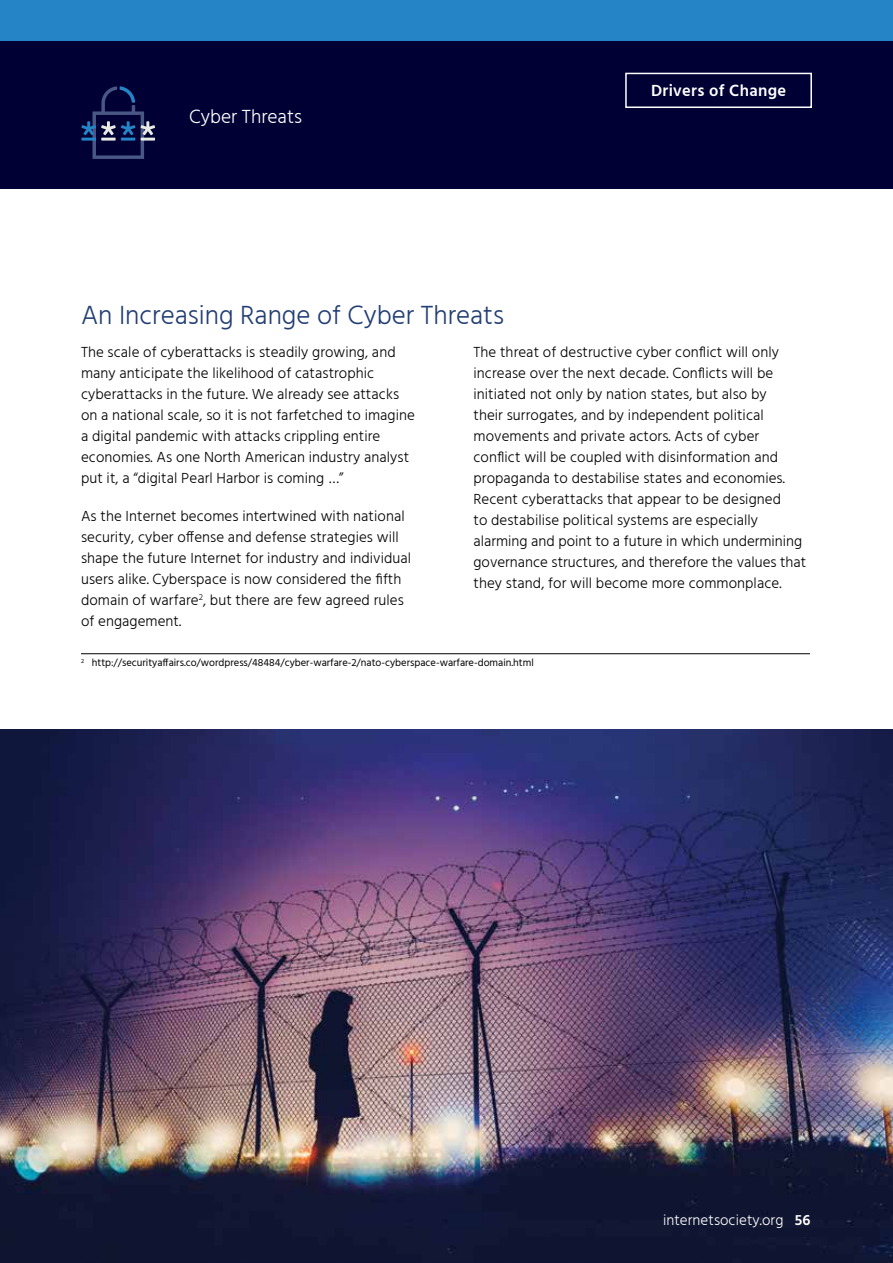
<style>
.page{position:relative;width:893px;height:1263px;background:#fff}
.page>*{position:absolute;margin:0;border:0;box-sizing:border-box;transform-origin:0 0}
.t1{font:300 27px "Hind";color:#233e74}
.t2{font:300 19.5px "Hind";color:#fff}
.t3{font:600 16.5px "Hind";letter-spacing:.02em;color:#fff}
.t4{font:300 15px/21px "Hind";letter-spacing:.005em;color:#000}
.t5{font:300 15px "Hind";letter-spacing:.005em;color:#fff}
.t6{font:10.5px "Hind";color:#000}
.s1{font-weight:600}
</style>
<div class="page">
<div style="left:0;top:40px;width:893px;height:149px;background:#000035"></div>
<div style="left:0;top:0;width:893px;height:40px;background:#2484c6"></div>
<div style="left:625px;top:73px;width:187px;height:35px;border:2px solid #fff"></div>
<svg style="left:81px;top:86px;width:74px;height:73px"></svg>
<img style="left:0;top:729px;width:893px;height:534px">
<hr style="left:81px;top:653px;width:729px;height:1px;background:#000">
<h2 class="t2" style="left:189px;top:103px;width:115px">Cyber Threats</h2>
<h1 class="t1" style="left:81px;top:297px;width:425px">An Increasing Range of Cyber Threats</h1>
<p class="t3" style="left:651px;top:79px;width:137px">Drivers of Change</p>
<p class="t4" style="left:81px;top:343px;width:335px">The scale of cyberattacks is steadily growing, and many anticipate the likelihood of catastrophic cyberattacks in the future. We already see attacks on a national scale, so it is not farfetched to imagine a digital pandemic with attacks crippling entire economies. As one North American industry analyst put it, a “digital Pearl Harbor is coming …”</p>
<p class="t4" style="left:81px;top:506px;width:332px">As the Internet becomes intertwined with national security, cyber offense and defense strategies will shape the future Internet for industry and individual users alike. Cyberspace is now considered the fifth domain of warfare<sup>2</sup>, but there are few agreed rules of engagement.</p>
<p class="t4" style="left:473px;top:343px;width:334px">The threat of destructive cyber conflict will only increase over the next decade. Conflicts will be initiated not only by nation states, but also by<br>their surrogates, and by independent political movements and private actors. Acts of cyber conflict will be coupled with disinformation and propaganda to destabilise states and economies.<br>Recent cyberattacks that appear to be designed<br>to destabilise political systems are especially alarming and point to a future in which undermining governance structures, and therefore the values that they stand, for will become more commonplace.</p>
<p class="t6" style="left:81px;top:656px;width:454px"><sup>2</sup> http://securityaffairs.co/wordpress/48484/cyber-warfare-2/nato-cyberspace-warfare-domain.html</p>
<p class="t5" style="left:663px;top:1210px;width:149px">internetsociety.org <span class="s1">56</span></p>
</div>
